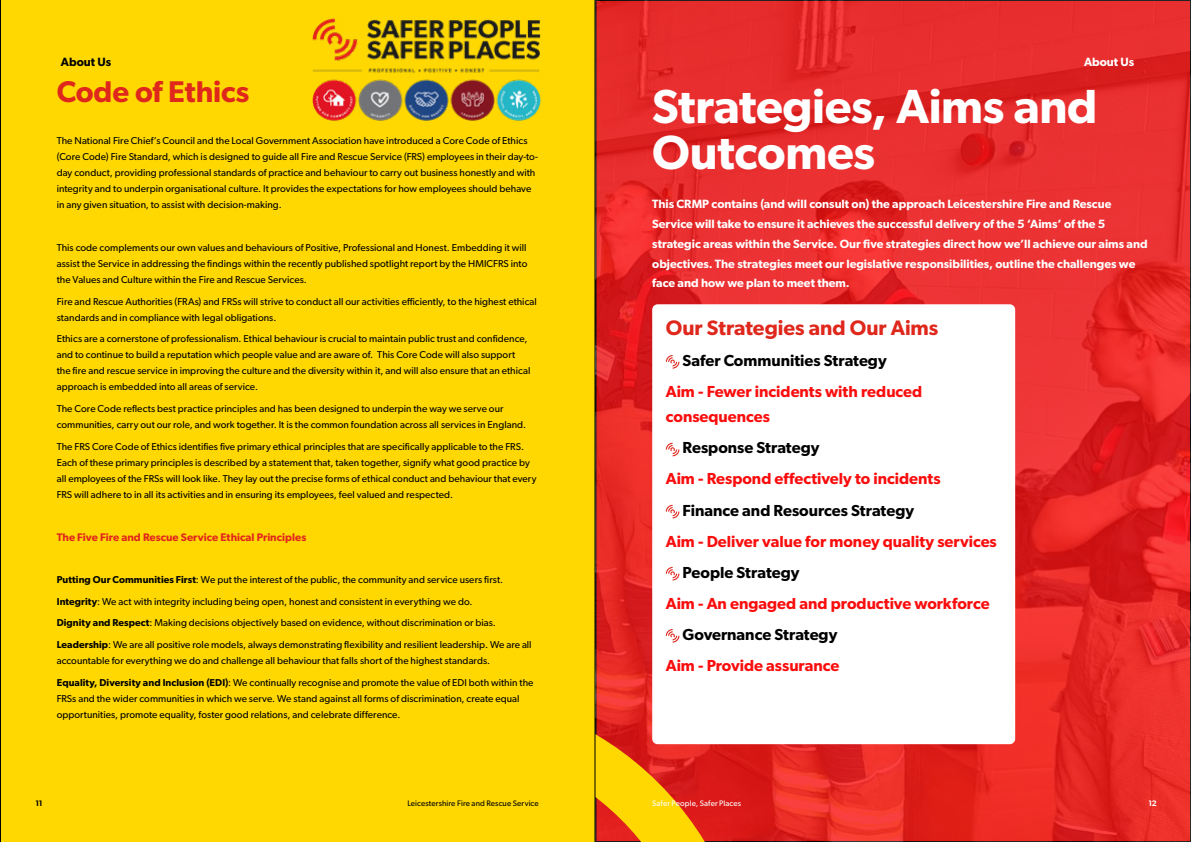
<style>
.page{position:relative;width:1191px;height:842px;background:#fff}
.page>*{position:absolute;margin:0;border:0;box-sizing:border-box;transform-origin:0 0}
.t1{font:600 48px/46px "Gibson";letter-spacing:-.01em;color:#fff}
.t2{font:600 30px "Gibson";letter-spacing:-.005em;color:#df271c}
.t3{font:600 21px "Gibson";color:#df271c}
.t4{font:600 16px/25.6px "Gibson";color:#fa0d0d}
.t5{font:600 16px "Gibson";color:#000}
.t6{font:600 12px/19.8px "Gibson";color:#fff}
.t7{font:600 12px "Gibson";color:#000}
.t8{font:600 11px "Gibson";letter-spacing:.005em;color:#e2241d}
.t9{font:10px/16px "Gibson";letter-spacing:.005em;color:#000}
.t10{font:8px "Gibson";letter-spacing:.015em;color:#000}
.t11{font:8px "Gibson";letter-spacing:.015em;color:#fff}
.t12{font:600 8px "Gibson";color:#fff}
.t13{font:600 8px "Gibson";color:#000}
.s1{font-weight:600}
</style>
<div class="page">
<svg style="left:597px;top:2px;width:592px;height:838px;background:#e62a2a"></svg>
<div style="left:652px;top:304px;width:363px;height:440px;background:#fff;border-radius:5px"></div>
<svg style="left:666px;top:355px;width:13px;height:14px"></svg>
<svg style="left:666px;top:443px;width:13px;height:13px"></svg>
<svg style="left:666px;top:505px;width:13px;height:13px"></svg>
<svg style="left:666px;top:567px;width:13px;height:13px"></svg>
<svg style="left:666px;top:629px;width:13px;height:14px"></svg>
<svg style="left:595px;top:691px;width:155px;height:151px"></svg>
<div style="left:0;top:0;width:595px;height:842px;background:#fed800"></div>
<img style="left:310px;top:0;width:232px;height:150px">
<p class="t7" style="left:61px;top:55px;width:52px">About Us</p>
<h2 class="t2" style="left:57px;top:74px;width:194px">Code of Ethics</h2>
<p class="t9" style="left:57px;top:132px;width:483px">The National Fire Chief’s Council and the Local Government Association have introduced a Core Code of Ethics (Core Code) Fire Standard, which is designed to guide all Fire and Rescue Service (FRS) employees in their day-to&shy;day conduct, providing professional standards of practice and behaviour to carry out business honestly and with integrity and to underpin organisational culture. It provides the expectations for how employees should behave in any given situation, to assist with decision-making.</p>
<p class="t9" style="left:57px;top:239px;width:472px;text-align:justify">This code complements our own values and behaviours of Positive, Professional and Honest. Embedding it will assist the Service in addressing the findings within the recently published spotlight report by the HMICFRS into the Values and Culture within the Fire and Rescue Services.</p>
<p class="t9" style="left:57px;top:293px;width:482px">Fire and Rescue Authorities (FRAs) and FRSs will strive to conduct all our activities efficiently, to the highest ethical standards and in compliance with legal obligations.</p>
<p class="t9" style="left:57px;top:331px;width:475px">Ethics are a cornerstone of professionalism. Ethical behaviour is crucial to maintain public trust and confidence, and to continue to build a reputation which people value and are aware of. This Core Code will also support the fire and rescue service in improving the culture and the diversity within it, and will also ensure that an ethical approach is embedded into all areas of service.</p>
<p class="t9" style="left:57px;top:400px;width:471px">The Core Code reflects best practice principles and has been designed to underpin the way we serve our communities, carry out our role, and work together. It is the common foundation across all services in England.</p>
<p class="t9" style="left:57px;top:438px;width:481px">The FRS Core Code of Ethics identifies five primary ethical principles that are specifically applicable to the FRS.<br>Each of these primary principles is described by a statement that, taken together, signify what good practice by all employees of the FRSs will look like. They lay out the precise forms of ethical conduct and behaviour that every FRS will adhere to in all its activities and in ensuring its employees, feel valued and respected.</p>
<p class="t8" style="left:57px;top:531px;width:251px">The Five Fire and Rescue Service Ethical Principles</p>
<p class="t9" style="left:57px;top:568px;width:476px;line-height:21.7px"><span class="s1">Putting Our Communities First</span>: We put the interest of the public, the community and service users first.<br><span class="s1">Integrity</span>: We act with integrity including being open, honest and consistent in everything we do.<br><span class="s1">Dignity and Respect</span>: Making decisions objectively based on evidence, without discrimination or bias.<br><span class="s1">Leadership</span>: We are all positive role models, always demonstrating flexibility and resilient leadership. We are all</p>
<p class="t9" style="left:57px;top:649px;width:478px;line-height:21.7px">accountable for everything we do and challenge all behaviour that falls short of the highest standards.<br><span class="s1">Equality, Diversity and Inclusion (EDI)</span>: We continually recognise and promote the value of EDI both within the</p>
<p class="t9" style="left:57px;top:690px;width:464px">FRSs and the wider communities in which we serve. We stand against all forms of discrimination, create equal opportunities, promote equality, foster good relations, and celebrate difference.</p>
<p class="t6" style="left:1084px;top:52px;width:52px">About Us</p>
<h1 class="t1" style="left:652px;top:83px;width:447px">Strategies, Aims and<br>Outcomes</h1>
<p class="t6" style="left:652px;top:193px;width:497px">This CRMP contains (and will consult on) the approach Leicestershire Fire and Rescue Service will take to ensure it achieves the successful delivery of the 5 ‘Aims’ of the 5 strategic areas within the Service. Our five strategies direct how we’ll achieve our aims and objectives. The strategies meet our legislative responsibilities, outline the challenges we face and how we plan to meet them.</p>
<h3 class="t3" style="left:666px;top:315px;width:274px">Our Strategies and Our Aims</h3>
<h3 class="t5" style="left:682px;top:351px;width:206px">Safer Communities Strategy</h3>
<h3 class="t4" style="left:666px;top:378px;width:258px">Aim - Fewer incidents with reduced consequences</h3>
<h3 class="t5" style="left:682px;top:438px;width:138px">Response Strategy</h3>
<h3 class="t4" style="left:666px;top:466px;width:276px">Aim - Respond effectively to incidents</h3>
<h3 class="t5" style="left:682px;top:500px;width:233px">Finance and Resources Strategy</h3>
<h3 class="t4" style="left:666px;top:528px;width:332px">Aim - Deliver value for money quality services</h3>
<h3 class="t5" style="left:682px;top:562px;width:118px">People Strategy</h3>
<h3 class="t4" style="left:666px;top:590px;width:325px">Aim - An engaged and productive workforce</h3>
<h3 class="t5" style="left:682px;top:625px;width:156px">Governance Strategy</h3>
<h3 class="t4" style="left:666px;top:652px;width:175px">Aim - Provide assurance</h3>
<p class="t13" style="left:35px;top:798px;width:9px">11</p>
<p class="t10" style="left:407px;top:798px;width:133px">Leicestershire Fire and Rescue Service</p>
<p class="t11" style="left:652px;top:798px;width:90px">Safer People, Safer Places</p>
<p class="t12" style="left:1148px;top:798px;width:10px">12</p>
</div>
